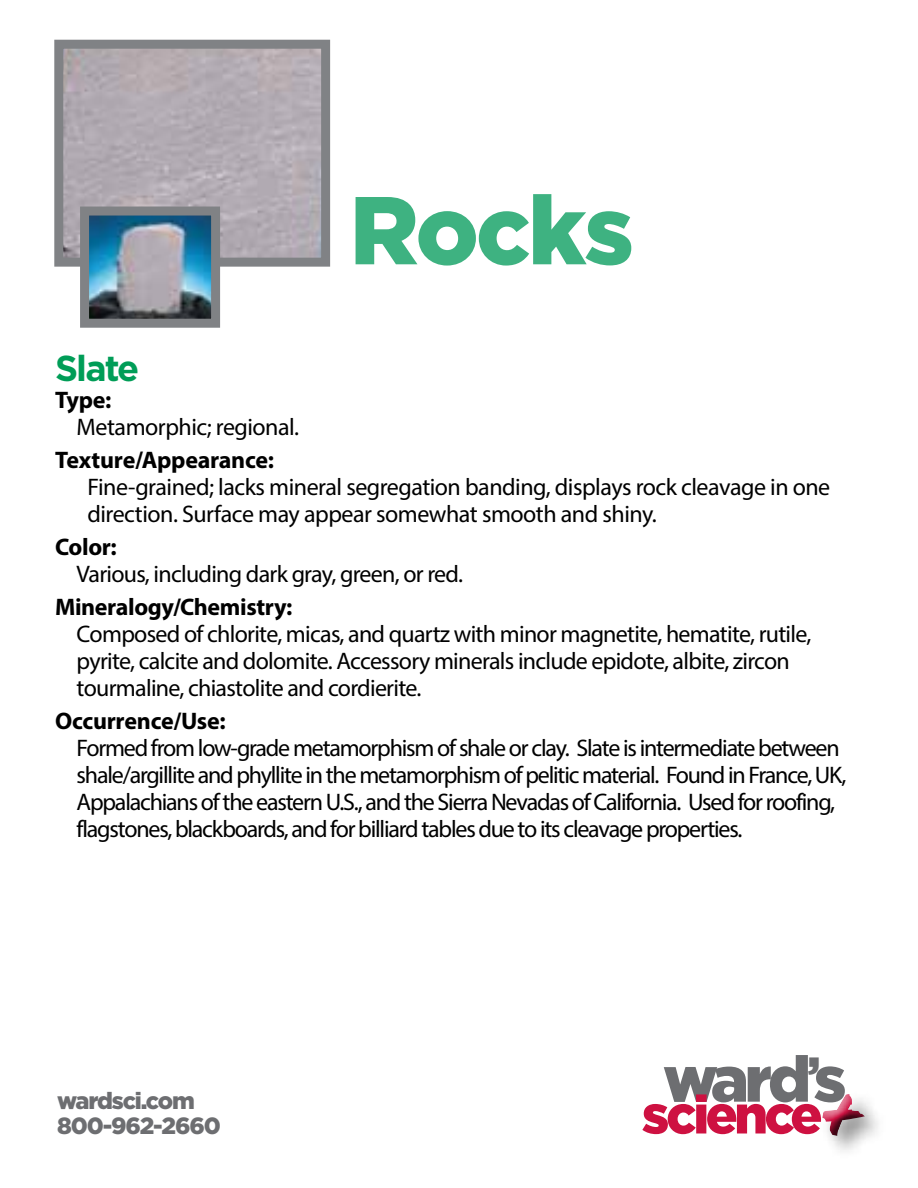
<style>
.page{position:relative;width:918px;height:1188px;background:#fff}
.page>*{position:absolute;margin:0;border:0;box-sizing:border-box;transform-origin:0 0}
.t1{font:900 96px "Gotham";letter-spacing:-.025em;color:#3eb281}
.t2{font:90.6px "Flood Std";color:#ce1141}
.t3{font:900 63.9px "Gotham";color:#6d6e71}
.t4{font:900 53.4px "Gotham";letter-spacing:-.07em;color:#ce1141}
.t5{font:700 36px "Gotham";letter-spacing:-.05em;color:#009d57}
.t6{font:24px/27px "Myriad Pro";letter-spacing:-.035em;color:#000}
.t7{font:700 24px "Myriad Pro";letter-spacing:-.015em;color:#000}
.t8{font:900 23.4px/25.5px "Gotham";letter-spacing:-.05em;color:#6d6e71}
</style>
<div class="page">
<img style="left:64px;top:50px;width:256px;height:207px">
<div style="left:54px;top:40px;width:276px;height:227px;border:9px solid #808285"></div>
<img style="left:90px;top:217px;width:120px;height:101px">
<div style="left:80px;top:207px;width:140px;height:121px;border:9px solid #808285"></div>
<div style="left:807px;top:1081px;width:79px;height:77px;background:#000;opacity:.7"></div>
<h1 class="t1" style="left:350px;top:175px;width:286px">Rocks</h1>
<h3 class="t5" style="left:55px;top:347px;width:86px">Slate</h3>
<p class="t7" style="left:55px;top:384px;width:58px">Type:</p>
<p class="t6" style="left:77px;top:413px;width:224px">Metamorphic; regional.</p>
<p class="t7" style="left:55px;top:444px;width:220px">Texture/Appearance:</p>
<p class="t6" style="left:87px;top:473px;width:744px">Fine-grained; lacks mineral segregation banding, displays rock cleavage in one direction. Surface may appear somewhat smooth and shiny.</p>
<p class="t7" style="left:55px;top:531px;width:63px">Color:</p>
<p class="t6" style="left:77px;top:560px;width:388px">Various, including dark gray, green, or red.</p>
<p class="t7" style="left:55px;top:591px;width:239px">Mineralogy/Chemistry:</p>
<p class="t6" style="left:77px;top:620px;width:736px">Composed of chlorite, micas, and quartz with minor magnetite, hematite, rutile, pyrite, calcite and dolomite. Accessory minerals include epidote, albite, zircon tourmaline, chiastolite and cordierite.</p>
<p class="t7" style="left:55px;top:705px;width:172px">Occurrence/Use:</p>
<p class="t6" style="left:77px;top:734px;width:771px">Formed from low-grade metamorphism of shale or clay. Slate is intermediate between shale/argillite and phyllite in the metamorphism of pelitic material. Found in France, UK, Appalachians of the eastern U.S., and the Sierra Nevadas of California. Used for roofing, flagstones, blackboards, and for billiard tables due to its cleavage properties.</p>
<p class="t8" style="left:57px;top:1087px;width:165px">wardsci.com<br>800-962-2660</p>
<h3 class="t3" style="left:663px;top:1042px;width:185px">ward<sup>’</sup>s</h3>
<h2 class="t2" style="left:815px;top:1057px;width:58px">+</h2>
<h3 class="t4" style="left:642px;top:1084px;width:182px">science</h3>
</div>
